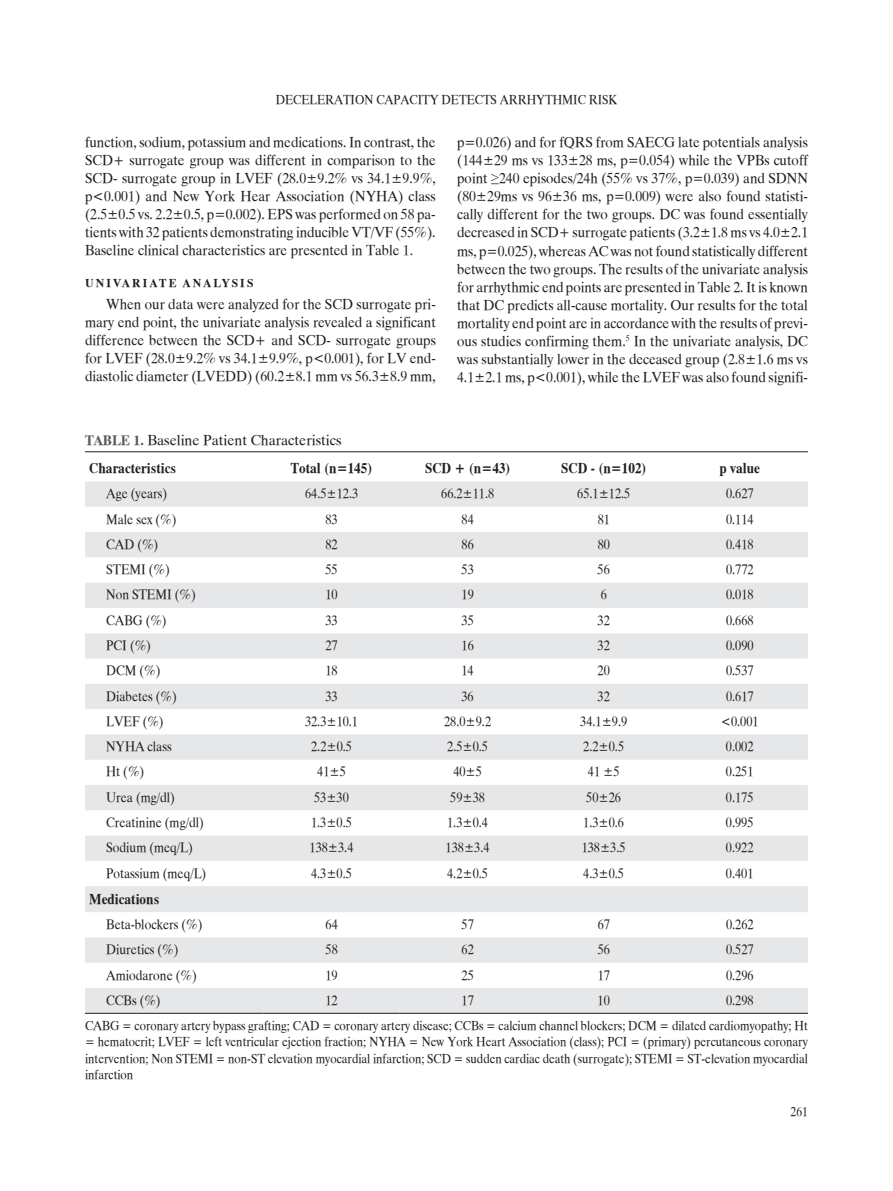
<style>
.page{position:relative;width:893px;height:1191px;background:#fff}
.page>*{position:absolute;margin:0;border:0;box-sizing:border-box;transform-origin:0 0}
.t1{font:15px/18px "UB Times";color:#231f20;text-align:justify;scale:.95 1}
.t2{font:15px "UB Times Bold";color:#231f20;scale:.9 1}
.t3{font:15px "UB Times";color:#231f20}
.t4{font:14.25px "UB Times";color:#231f20;scale:.9 1}
.t5{font:13.5px/16.2px "UB Times";color:#231f20;text-align:justify;scale:.9 1}
.t6{font:12px "UB Times Bold";letter-spacing:.18em;color:#231f20}
.s1{font-family:"Times New Roman"}
.s2{font-family:"UB Times Bold";font-size:14.25px;color:#57585a}
</style>
<div class="page">
<hr style="left:85px;top:451px;width:723px;height:1px;background:#231f20">
<svg style="left:85px;top:481px;width:723px;height:532px;fill:#e6e7e9"></svg>
<hr style="left:85px;top:1013px;width:179px;height:1px;background:#231f20">
<hr style="left:264px;top:1013px;width:136px;height:1px;background:#231f20">
<hr style="left:400px;top:1013px;width:136px;height:1px;background:#231f20">
<hr style="left:536px;top:1013px;width:136px;height:1px;background:#231f20">
<hr style="left:672px;top:1013px;width:136px;height:1px;background:#231f20">
<p class="t5" style="left:276px;top:92px;width:21px">Deceleration</p>
<p class="t5" style="left:376px;top:92px;width:19px">Capacit</p>
<p class="t5" style="left:430px;top:92px;width:33px">y Detects</p>
<p class="t5" style="left:500px;top:92px;width:21px">Arrh</p>
<p class="t5" style="left:536px;top:92px;width:20px">ythmic</p>
<p class="t5" style="left:589px;top:92px;width:19px">Risk</p>
<p class="t1" style="left:85px;top:134px;width:371px">function, sodium, potassium and medications. In contrast, the SCD+ surrogate group was different in comparison to the SCD- surrogate group in LVEF (28.0±9.2% vs 34.1±9.9%, p&lt;0.001) and New York Hear Association (NYHA) class (2.5±0.5 vs. 2.2±0.5, p=0.002). EPS was performed on 58 pa&shy;tients with 32 patients demonstrating inducible VT/VF (55%).<br>Baseline clinical characteristics are presented in Table 1.</p>
<p class="t6" style="left:85px;top:276px;width:21px">Univa</p>
<p class="t6" style="left:132px;top:276px;width:62px">riate anal</p>
<p class="t6" style="left:222px;top:276px;width:33px">ysis</p>
<p class="t1" style="left:85px;top:296px;width:371px;text-indent:21px">When our data were analyzed for the SCD surrogate pri&shy;mary end point, the univariate analysis revealed a significant difference between the SCD+ and SCD- surrogate groups for LVEF (28.0±9.2% vs 34.1±9.9%, p&lt;0.001), for LV end&shy;diastolic diameter (LVEDD) (60.2±8.1 mm vs 56.3±8.9 mm,</p>
<p class="t1" style="left:457px;top:134px;width:371px">p=0.026) and for fQRS from SAECG late potentials analysis (144±29 ms vs 133±28 ms, p=0.054) while the VPBs cutoff point <span class="s1">≥</span>240 episodes/24h (55% vs 37%, p=0.039) and SDNN (80±29ms vs 96±36 ms, p=0.009) were also found statisti&shy;cally different for the two groups. DC was found essentially decreased in SCD+ surrogate patients (3.2±1.8 ms vs 4.0±2.1 ms, p=0.025), whereas AC was not found statistically different between the two groups. The results of the univariate analysis for arrhythmic end points are presented in Table 2. It is known that DC predicts all-cause mortality. Our results for the total mortality end point are in accordance with the results of previ&shy;ous studies confirming them.<sup>5</sup> In the univariate analysis, DC was substantially lower in the deceased group (2.8±1.6 ms vs 4.1±2.1 ms, p&lt;0.001), while the LVEF was also found signifi-</p>
<p class="t3" style="left:85px;top:432px;width:258px"><span class="s2">Table 1.</span> Baseline Patient Characteristics</p>
<p class="t2" style="left:89px;top:460px;width:98px">Characteristics</p>
<p class="t2" style="left:291px;top:460px;width:92px">Total (n=145)</p>
<p class="t2" style="left:425px;top:460px;width:97px">SCD + (n=43)</p>
<p class="t2" style="left:561px;top:460px;width:97px">SCD - (n=102)</p>
<p class="t2" style="left:720px;top:460px;width:46px">p value</p>
<p class="t4" style="left:106px;top:486px;width:69px">Age (years)</p>
<p class="t4" style="left:305px;top:486px;width:61px">64.5±12.3</p>
<p class="t4" style="left:441px;top:486px;width:61px">66.2±11.8</p>
<p class="t4" style="left:577px;top:486px;width:61px">65.1±12.5</p>
<p class="t4" style="left:726px;top:486px;width:32px">0.627</p>
<p class="t4" style="left:106px;top:511px;width:80px">Male sex (%)</p>
<p class="t4" style="left:326px;top:511px;width:15px">83</p>
<p class="t4" style="left:462px;top:511px;width:15px">84</p>
<p class="t4" style="left:598px;top:511px;width:15px">81</p>
<p class="t4" style="left:726px;top:511px;width:32px">0.114</p>
<p class="t4" style="left:106px;top:537px;width:59px">CAD (%)</p>
<p class="t4" style="left:325px;top:537px;width:15px">82</p>
<p class="t4" style="left:462px;top:537px;width:15px">86</p>
<p class="t4" style="left:598px;top:537px;width:15px">80</p>
<p class="t4" style="left:726px;top:537px;width:32px">0.418</p>
<p class="t4" style="left:106px;top:562px;width:72px">STEMI (%)</p>
<p class="t4" style="left:325px;top:562px;width:15px">55</p>
<p class="t4" style="left:462px;top:562px;width:15px">53</p>
<p class="t4" style="left:598px;top:562px;width:15px">56</p>
<p class="t4" style="left:726px;top:562px;width:32px">0.772</p>
<p class="t4" style="left:106px;top:587px;width:101px">Non STEMI (%)</p>
<p class="t4" style="left:325px;top:587px;width:15px">10</p>
<p class="t4" style="left:462px;top:587px;width:15px">19</p>
<p class="t4" style="left:601px;top:587px;width:8px">6</p>
<p class="t4" style="left:726px;top:587px;width:32px">0.018</p>
<p class="t4" style="left:106px;top:612px;width:69px">CABG (%)</p>
<p class="t4" style="left:325px;top:612px;width:15px">33</p>
<p class="t4" style="left:462px;top:612px;width:15px">35</p>
<p class="t4" style="left:598px;top:612px;width:15px">32</p>
<p class="t4" style="left:726px;top:612px;width:32px">0.668</p>
<p class="t4" style="left:106px;top:638px;width:51px">PCI (%)</p>
<p class="t4" style="left:325px;top:638px;width:15px">27</p>
<p class="t4" style="left:462px;top:638px;width:15px">16</p>
<p class="t4" style="left:598px;top:638px;width:15px">32</p>
<p class="t4" style="left:726px;top:638px;width:32px">0.090</p>
<p class="t4" style="left:106px;top:663px;width:62px">DCM (%)</p>
<p class="t4" style="left:325px;top:663px;width:15px">18</p>
<p class="t4" style="left:461px;top:663px;width:15px">14</p>
<p class="t4" style="left:598px;top:663px;width:15px">20</p>
<p class="t4" style="left:726px;top:663px;width:32px">0.537</p>
<p class="t4" style="left:106px;top:688px;width:80px">Diabetes (%)</p>
<p class="t4" style="left:325px;top:688px;width:15px">33</p>
<p class="t4" style="left:461px;top:688px;width:15px">36</p>
<p class="t4" style="left:598px;top:688px;width:15px">32</p>
<p class="t4" style="left:726px;top:688px;width:32px">0.617</p>
<p class="t4" style="left:106px;top:714px;width:65px">LVEF (%)</p>
<p class="t4" style="left:305px;top:714px;width:61px">32.3±10.1</p>
<p class="t4" style="left:444px;top:714px;width:54px">28.0±9.2</p>
<p class="t4" style="left:580px;top:714px;width:54px">34.1±9.9</p>
<p class="t4" style="left:721px;top:714px;width:44px">&lt;0.001</p>
<p class="t4" style="left:106px;top:739px;width:74px">ΝΥΗΑ class</p>
<p class="t4" style="left:311px;top:739px;width:47px">2.2±0.5</p>
<p class="t4" style="left:447px;top:739px;width:47px">2.5±0.5</p>
<p class="t4" style="left:583px;top:739px;width:47px">2.2±0.5</p>
<p class="t4" style="left:726px;top:739px;width:32px">0.002</p>
<p class="t4" style="left:106px;top:764px;width:44px">Ht (%)</p>
<p class="t4" style="left:317px;top:764px;width:33px">41±5</p>
<p class="t4" style="left:453px;top:764px;width:33px">40±5</p>
<p class="t4" style="left:588px;top:764px;width:37px">41 ±5</p>
<p class="t4" style="left:726px;top:764px;width:32px">0.251</p>
<p class="t4" style="left:106px;top:789px;width:78px">Urea (mg/dl)</p>
<p class="t4" style="left:314px;top:789px;width:40px">53±30</p>
<p class="t4" style="left:450px;top:789px;width:40px">59±38</p>
<p class="t4" style="left:586px;top:789px;width:40px">50±26</p>
<p class="t4" style="left:726px;top:789px;width:32px">0.175</p>
<p class="t4" style="left:106px;top:815px;width:110px">Creatinine (mg/dl)</p>
<p class="t4" style="left:311px;top:815px;width:47px">1.3±0.5</p>
<p class="t4" style="left:447px;top:815px;width:47px">1.3±0.4</p>
<p class="t4" style="left:583px;top:815px;width:47px">1.3±0.6</p>
<p class="t4" style="left:726px;top:815px;width:32px">0.995</p>
<p class="t4" style="left:106px;top:840px;width:98px">Sodium (meq/L)</p>
<p class="t4" style="left:310px;top:840px;width:50px">138±3.4</p>
<p class="t4" style="left:446px;top:840px;width:50px">138±3.4</p>
<p class="t4" style="left:582px;top:840px;width:50px">138±3.5</p>
<p class="t4" style="left:726px;top:840px;width:32px">0.922</p>
<p class="t4" style="left:106px;top:865px;width:113px">Potassium (meq/L)</p>
<p class="t4" style="left:311px;top:865px;width:47px">4.3±0.5</p>
<p class="t4" style="left:447px;top:865px;width:47px">4.2±0.5</p>
<p class="t4" style="left:583px;top:865px;width:47px">4.3±0.5</p>
<p class="t4" style="left:726px;top:865px;width:32px">0.401</p>
<p class="t2" style="left:89px;top:890px;width:79px">Medications</p>
<p class="t4" style="left:106px;top:917px;width:108px">Beta-blockers (%)</p>
<p class="t4" style="left:326px;top:917px;width:15px">64</p>
<p class="t4" style="left:462px;top:917px;width:15px">57</p>
<p class="t4" style="left:598px;top:917px;width:15px">67</p>
<p class="t4" style="left:726px;top:917px;width:32px">0.262</p>
<p class="t4" style="left:106px;top:942px;width:82px">Diuretics (%)</p>
<p class="t4" style="left:326px;top:942px;width:15px">58</p>
<p class="t4" style="left:462px;top:942px;width:15px">62</p>
<p class="t4" style="left:598px;top:942px;width:15px">56</p>
<p class="t4" style="left:726px;top:942px;width:32px">0.527</p>
<p class="t4" style="left:106px;top:967px;width:102px">Amiodarone (%)</p>
<p class="t4" style="left:325px;top:967px;width:15px">19</p>
<p class="t4" style="left:462px;top:967px;width:15px">25</p>
<p class="t4" style="left:598px;top:967px;width:15px">17</p>
<p class="t4" style="left:726px;top:967px;width:32px">0.296</p>
<p class="t4" style="left:106px;top:992px;width:62px">CCBs (%)</p>
<p class="t4" style="left:325px;top:992px;width:15px">12</p>
<p class="t4" style="left:462px;top:992px;width:15px">17</p>
<p class="t4" style="left:598px;top:992px;width:15px">10</p>
<p class="t4" style="left:726px;top:992px;width:32px">0.298</p>
<p class="t5" style="left:85px;top:1018px;width:805px">CABG = coronary artery bypass grafting; CAD = coronary artery disease; CCBs = calcium channel blockers; DCM = dilated cardiomyopathy; Ht = hematocrit; LVEF = left ventricular ejection fraction; NYHA = New York Heart Association (class); PCI = (primary) percutaneous coronary intervention; Non STEMI = non-ST elevation myocardial infarction; SCD = sudden cardiac death (surrogate); STEMI = ST-elevation myocardial infarction</p>
<p class="t5" style="left:790px;top:1104px;width:21px">261</p>
</div>
